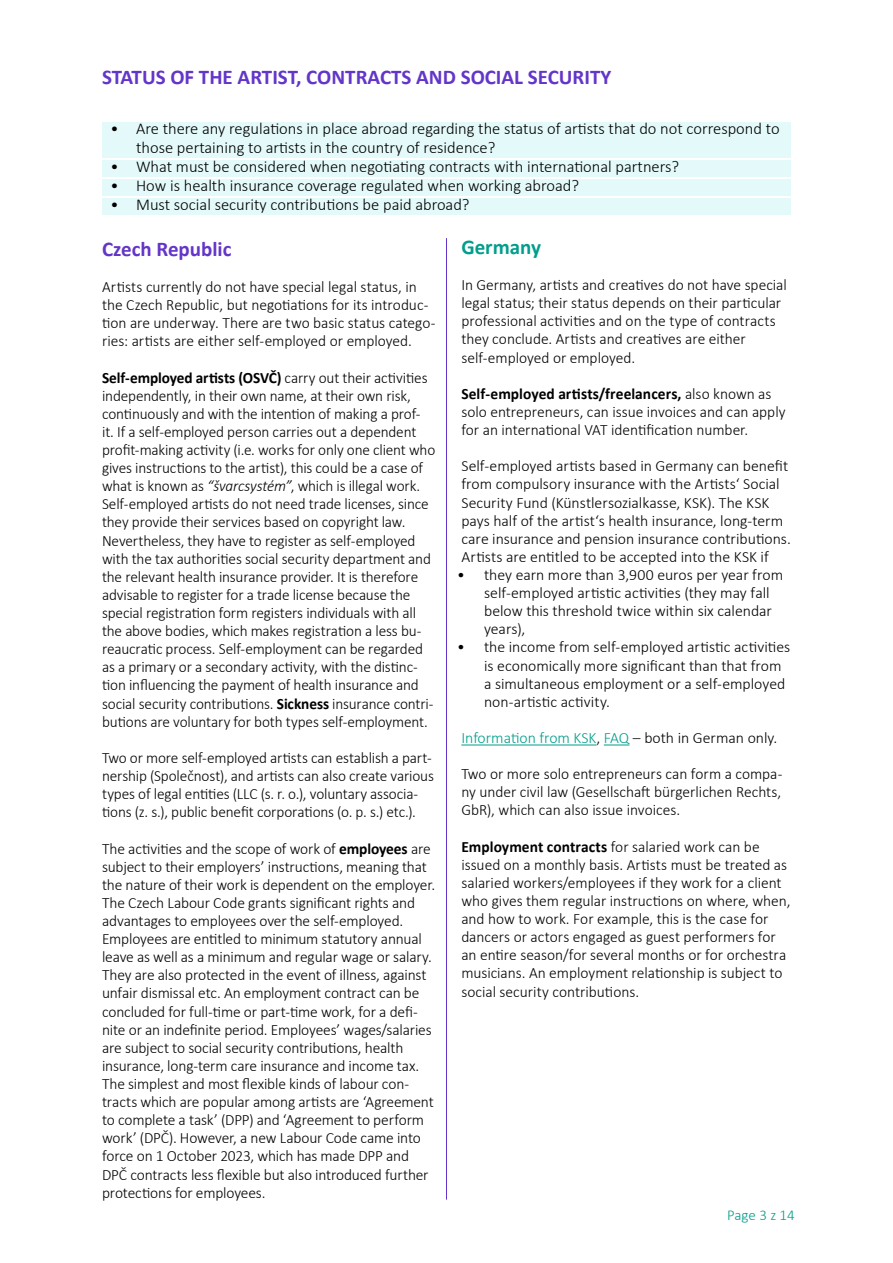
<style>
.page{position:relative;width:893px;height:1263px;background:#fff}
.page>*{position:absolute;margin:0;border:0;box-sizing:border-box;transform-origin:0 0}
.Toc_1{font:700 21px "Calibri";color:#6335c9}
.t1{font:700 21px "Calibri";color:#009e8b}
.t2{font:300 16.5px/19px "Calibri";color:#000}
.t3{font:300 15.75px/18.1px "Calibri";letter-spacing:-.005em;color:#000}
.t4{font:300 15.75px "Calibri";color:#009e8b}
.t5{font:300 15px "Calibri";letter-spacing:-.005em;color:#009e8b}
.s1{font-weight:700}
.s2{font-style:italic}
.s3{color:#000}
</style>
<div class="page">
<hr style="left:461px;top:745px;width:135px;height:1px;background:#009e8b">
<svg style="left:604px;top:745px;width:25px;height:1px"></svg>
<hr style="left:446px;top:238px;width:1px;height:961px;background:#6335c9">
<div style="left:102px;top:122px;width:689px;height:36px;background:#e4f9f9"></div>
<div style="left:102px;top:160px;width:689px;height:16px;background:#e4f9f9"></div>
<div style="left:102px;top:179px;width:689px;height:16px;background:#e4f9f9"></div>
<div style="left:102px;top:198px;width:689px;height:16px;background:#e4f9f9"></div>
<p class="Toc_1" style="left:102px;top:62px;width:511px">STATUS OF THE ARTIST, CONTRACTS AND SOCIAL SECURITY</p>
<p class="t2" style="left:136px;top:119px;width:645px;text-indent:-26px">• Are there any regulations in place abroad regarding the status of artists that do not correspond to those pertaining to artists in the country of residence?</p>
<p class="t2" style="left:111px;top:157px;width:570px">• What must be considered when negotiating contracts with international partners?</p>
<p class="t2" style="left:111px;top:176px;width:470px">• How is health insurance coverage regulated when working abroad?</p>
<p class="t2" style="left:111px;top:195px;width:361px">• Must social security contributions be paid abroad?</p>
<p class="Toc_1" style="left:102px;top:234px;width:131px">Czech Republic</p>
<p class="t3" style="left:102px;top:277px;width:335px">Artists currently do not have special legal status, in the Czech Republic, but negotiations for its introduc&shy;tion are underway. There are two basic status catego&shy;ries: artists are either self-employed or employed.</p>
<p class="t3" style="left:102px;top:368px;width:335px"><span class="s1">Self-employed artists (OSVČ)</span> carry out their activities independently, in their own name, at their own risk, continuously and with the intention of making a prof&shy;it. If a self-employed person carries out a dependent profit-making activity (i.e. works for only one client who gives instructions to the artist), this could be a case of what is known as <span class="s2">“švarcsystém”</span>, which is illegal work.<br>Self-employed artists do not need trade licenses, since they provide their services based on copyright law.<br>Nevertheless, they have to register as self-employed with the tax authorities social security department and the relevant health insurance provider. It is therefore advisable to register for a trade license because the special registration form registers individuals with all the above bodies, which makes registration a less bu&shy;reaucratic process. Self-employment can be regarded as a primary or a secondary activity, with the distinc&shy;tion influencing the payment of health insurance and social security contributions. <span class="s1">Sickness</span> insurance contri&shy;butions are voluntary for both types self-employment.</p>
<p class="t3" style="left:102px;top:748px;width:333px">Two or more self-employed artists can establish a part&shy;nership (Společnost), and artists can also create various types of legal entities (LLC (s. r. o.), voluntary associa&shy;tions (z. s.), public benefit corporations (o. p. s.) etc.).</p>
<p class="t3" style="left:102px;top:839px;width:335px">The activities and the scope of work of <span class="s1">employees</span> are subject to their employers’ instructions, meaning that the nature of their work is dependent on the employer.<br>The Czech Labour Code grants significant rights and advantages to employees over the self-employed.<br>Employees are entitled to minimum statutory annual leave as well as a minimum and regular wage or salary.<br>They are also protected in the event of illness, against unfair dismissal etc. An employment contract can be concluded for full-time or part-time work, for a defi&shy;nite or an indefinite period. Employees’ wages/salaries are subject to social security contributions, health insurance, long-term care insurance and income tax.<br>The simplest and most flexible kinds of labour con&shy;tracts which are popular among artists are ‘Agreement to complete a task’ (DPP) and ‘Agreement to perform work’ (DPČ). However, a new Labour Code came into force on 1 October 2023, which has made DPP and DPČ contracts less flexible but also introduced further protections for employees.</p>
<p class="t1" style="left:461px;top:232px;width:81px">Germany</p>
<p class="t3" style="left:461px;top:276px;width:327px">In Germany, artists and creatives do not have special legal status; their status depends on their particular professional activities and on the type of contracts they conclude. Artists and creatives are either self-employed or employed.</p>
<p class="t3" style="left:461px;top:384px;width:326px"><span class="s1">Self-employed artists/freelancers,</span> also known as solo entrepreneurs, can issue invoices and can apply for an international VAT identification number.</p>
<p class="t3" style="left:461px;top:457px;width:331px">Self-employed artists based in Germany can benefit from compulsory insurance with the Artists‘ Social Security Fund (Künstlersozialkasse, KSK). The KSK pays half of the artist‘s health insurance, long-term care insurance and pension insurance contributions.</p>
<p class="t3" style="left:461px;top:547px;width:309px">Artists are entitled to be accepted into the KSK if</p>
<p class="t3" style="left:484px;top:565px;width:301px;text-indent:-27px">• they earn more than 3,900 euros per year from self-employed artistic activities (they may fall below this threshold twice within six calendar years),</p>
<p class="t3" style="left:484px;top:638px;width:308px;text-indent:-27px">• the income from self-employed artistic activities is economically more significant than that from a simultaneous employment or a self-employed non-artistic activity.</p>
<p class="t4" style="left:461px;top:728px;width:317px">Information from KSK<span class="s3">,</span> FAQ <span class="s3">– both in German only.</span></p>
<p class="t3" style="left:461px;top:765px;width:323px;text-align:justify">Two or more solo entrepreneurs can form a compa&shy;ny under civil law (Gesellschaft bürgerlichen Rechts, GbR), which can also issue invoices.</p>
<p class="t3" style="left:461px;top:837px;width:331px"><span class="s1">Employment contracts</span> for salaried work can be issued on a monthly basis. Artists must be treated as salaried workers/employees if they work for a client who gives them regular instructions on where, when, and how to work. For example, this is the case for dancers or actors engaged as guest performers for an entire season/for several months or for orchestra musicians. An employment relationship is subject to social security contributions.</p>
<p class="t5" style="left:727px;top:1206px;width:69px">Page 3 z 14</p>
</div>
